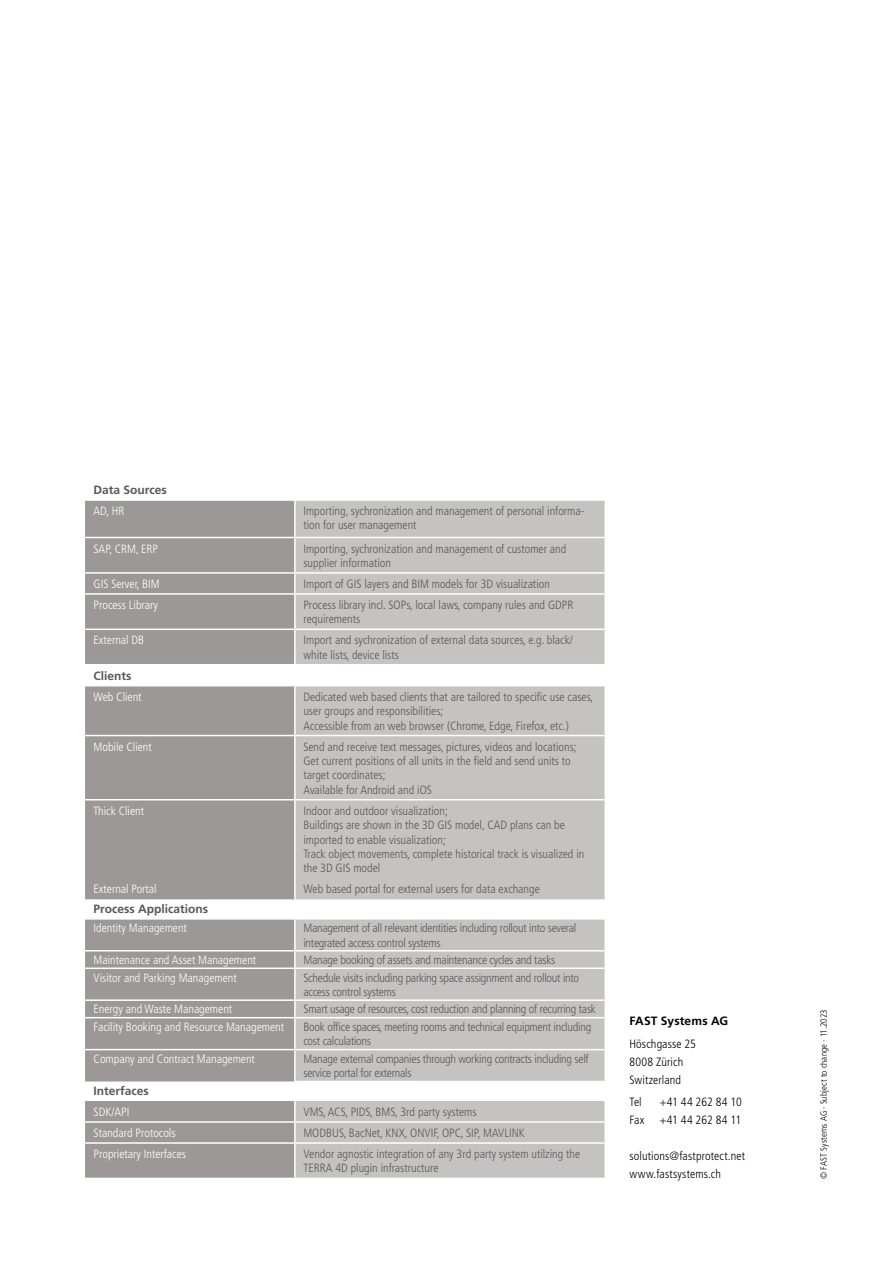
<style>
.page{position:relative;width:893px;height:1263px;background:#fff}
.page>*{position:absolute;margin:0;border:0;box-sizing:border-box;transform-origin:0 0}
.t1{font:300 condensed 12px/14.4px "Frutiger LT Std";color:#58585a}
.t2{font:300 condensed 12px/14.4px "Frutiger LT Std";letter-spacing:-.02em;color:#58585a}
.t3{font:300 condensed 12px "Frutiger LT Std";color:#fff}
.t4{font:300 condensed 12px/18px "Frutiger LT Std";letter-spacing:.01em;color:#000}
.t5{font:700 12px "Frutiger LT Std";color:#58585a}
.t6{font:700 12px "Frutiger LT Std";letter-spacing:.01em;color:#000}
.t7{font:300 condensed 9px "Frutiger LT Std";letter-spacing:.02em;color:#000}
</style>
<div class="page">
<svg style="left:85px;top:501px;width:210px;height:677px;background:#a8a4a3"></svg>
<svg style="left:296px;top:501px;width:309px;height:677px;background:#cdcbcb"></svg>
<svg style="left:295px;top:686px;width:310px;height:395px;background:#c8c5c5"></svg>
<hr style="left:85px;top:537px;width:210px;height:1px;background:#fff">
<hr style="left:85px;top:572px;width:210px;height:2px;background:#fff">
<hr style="left:85px;top:593px;width:210px;height:2px;background:#fff">
<hr style="left:85px;top:628px;width:210px;height:2px;background:#fff">
<hr style="left:85px;top:664px;width:210px;height:1px;background:#fff">
<hr style="left:85px;top:685px;width:210px;height:1px;background:#fff">
<hr style="left:85px;top:735px;width:210px;height:1px;background:#fff">
<hr style="left:85px;top:799px;width:210px;height:1px;background:#fff">
<hr style="left:295px;top:537px;width:310px;height:1px;background:#fff">
<hr style="left:295px;top:572px;width:310px;height:2px;background:#fff">
<hr style="left:295px;top:593px;width:310px;height:2px;background:#fff">
<hr style="left:295px;top:628px;width:310px;height:2px;background:#fff">
<hr style="left:295px;top:664px;width:310px;height:1px;background:#fff">
<hr style="left:295px;top:799px;width:310px;height:1px;background:#fff">
<hr style="left:294px;top:501px;width:2px;height:36px;background:#fff">
<hr style="left:294px;top:538px;width:2px;height:34px;background:#fff">
<svg style="left:294px;top:574px;width:2px;height:19px"></svg>
<hr style="left:294px;top:595px;width:2px;height:33px;background:#fff">
<hr style="left:294px;top:630px;width:2px;height:34px;background:#fff">
<hr style="left:294px;top:665px;width:2px;height:20px;background:#fff">
<hr style="left:294px;top:736px;width:2px;height:63px;background:#fff">
<hr style="left:294px;top:800px;width:2px;height:78px;background:#fff">
<hr style="left:294px;top:878px;width:2px;height:21px;background:#fff">
<hr style="left:85px;top:1121px;width:210px;height:2px;background:#fff">
<hr style="left:85px;top:1142px;width:210px;height:2px;background:#fff">
<hr style="left:295px;top:1121px;width:310px;height:2px;background:#fff">
<hr style="left:295px;top:1142px;width:310px;height:2px;background:#fff">
<hr style="left:294px;top:1101px;width:2px;height:20px;background:#fff">
<svg style="left:294px;top:1123px;width:2px;height:19px"></svg>
<hr style="left:294px;top:1144px;width:2px;height:34px;background:#fff">
<hr style="left:294px;top:686px;width:2px;height:49px;background:#fff">
<hr style="left:295px;top:685px;width:310px;height:1px;background:#fff">
<hr style="left:295px;top:735px;width:310px;height:1px;background:#fff">
<hr style="left:295px;top:918px;width:310px;height:1px;background:#fff">
<hr style="left:295px;top:950px;width:310px;height:1px;background:#fff">
<hr style="left:295px;top:967px;width:310px;height:2px;background:#fff">
<hr style="left:295px;top:999px;width:310px;height:2px;background:#fff">
<hr style="left:295px;top:1017px;width:310px;height:1px;background:#fff">
<hr style="left:295px;top:1049px;width:310px;height:1px;background:#fff">
<hr style="left:294px;top:1081px;width:311px;height:1px;background:#fff">
<hr style="left:85px;top:918px;width:210px;height:1px;background:#fff">
<div style="left:85px;top:919px;width:211px;height:162px;background:#9c9897"></div>
<hr style="left:85px;top:1017px;width:210px;height:1px;background:#fff">
<hr style="left:294px;top:1018px;width:2px;height:31px;background:#fff">
<hr style="left:85px;top:1049px;width:210px;height:1px;background:#fff">
<hr style="left:294px;top:1050px;width:2px;height:31px;background:#fff">
<p class="t5" style="left:94px;top:483px;width:75px">Data Sources</p>
<p class="t3" style="left:94px;top:504px;width:32px">AD, HR</p>
<p class="t1" style="left:303px;top:504px;width:282px">Importing, sychronization and management of personal informa&shy;tion for user management</p>
<p class="t3" style="left:94px;top:541px;width:66px">SAP, CRM, ERP</p>
<p class="t1" style="left:303px;top:541px;width:264px">Importing, sychronization and management of customer and supplier information</p>
<p class="t3" style="left:94px;top:577px;width:68px">GIS Server, BIM</p>
<p class="t1" style="left:303px;top:577px;width:248px">Import of GIS layers and BIM models for 3D visualization</p>
<p class="t3" style="left:94px;top:598px;width:66px">Process Library</p>
<p class="t1" style="left:303px;top:598px;width:271px">Process library incl. SOPs, local laws, company rules and GDPR requirements</p>
<p class="t3" style="left:94px;top:633px;width:52px">External DB</p>
<p class="t1" style="left:303px;top:633px;width:271px">Import and sychronization of external data sources, e.g. black/ white lists, device lists</p>
<p class="t5" style="left:94px;top:668px;width:40px">Clients</p>
<p class="t3" style="left:94px;top:690px;width:50px">Web Client</p>
<p class="t1" style="left:303px;top:689px;width:291px">Dedicated web based clients that are tailored to specific use cases, user groups and responsibilities;<br>Accessible from an web browser (Chrome, Edge, Firefox, etc.)</p>
<p class="t3" style="left:94px;top:739px;width:60px">Mobile Client</p>
<p class="t1" style="left:303px;top:739px;width:275px">Send and receive text messages, pictures, videos and locations; Get current positions of all units in the field and send units to target coordinates;<br>Available for Android and iOS</p>
<p class="t3" style="left:94px;top:804px;width:52px">Thick Client</p>
<p class="t1" style="left:303px;top:803px;width:282px">Indoor and outdoor visualization;<br>Buildings are shown in the 3D GIS model, CAD plans can be imported to enable visualization;<br>Track object movements, complete historical track is visualized in the 3D GIS model</p>
<p class="t3" style="left:94px;top:882px;width:65px">External Portal</p>
<p class="t1" style="left:303px;top:882px;width:238px">Web based portal for external users for data exchange</p>
<p class="t5" style="left:94px;top:901px;width:116px">Process Applications</p>
<p class="t3" style="left:94px;top:921px;width:95px">Identity Management</p>
<p class="t2" style="left:303px;top:921px;width:274px">Management of all relevant identities including rollout into several integrated access control systems</p>
<p class="t3" style="left:94px;top:953px;width:164px">Maintenance and Asset Management</p>
<p class="t2" style="left:303px;top:953px;width:254px">Manage booking of assets and maintenance cycles and tasks</p>
<p class="t3" style="left:94px;top:970px;width:145px">Visitor and Parking Management</p>
<p class="t2" style="left:303px;top:970px;width:277px">Schedule visits including parking space assignment and rollout into access control systems</p>
<p class="t3" style="left:94px;top:1002px;width:140px">Energy and Waste Management</p>
<p class="t2" style="left:303px;top:1002px;width:294px">Smart usage of resources, cost reduction and planning of recurring task</p>
<p class="t3" style="left:94px;top:1020px;width:192px">Facility Booking and Resource Management</p>
<p class="t2" style="left:303px;top:1020px;width:289px">Book office spaces, meeting rooms and technical equipment including cost calculations</p>
<p class="t3" style="left:94px;top:1052px;width:163px">Company and Contract Management</p>
<p class="t2" style="left:303px;top:1052px;width:287px">Manage external companies through working contracts including self service portal for externals</p>
<p class="t5" style="left:94px;top:1083px;width:57px">Interfaces</p>
<p class="t3" style="left:94px;top:1105px;width:37px">SDK/API</p>
<p class="t1" style="left:303px;top:1105px;width:175px">VMS, ACS, PIDS, BMS, 3rd party systems</p>
<p class="t3" style="left:94px;top:1126px;width:84px">Standard Protocols</p>
<p class="t1" style="left:303px;top:1126px;width:223px">MODBUS, BacNet, KNX, ONVIF, OPC, SIP, MAVLINK</p>
<p class="t3" style="left:94px;top:1147px;width:94px">Proprietary Interfaces</p>
<p class="t1" style="left:303px;top:1147px;width:278px">Vendor agnostic integration of any 3rd party system utilzing the<br>TERRA 4D plugin infrastructure</p>
<p class="t6" style="left:629px;top:1014px;width:100px">FAST Systems AG</p>
<p class="t4" style="left:629px;top:1035px;width:68px">Höschgasse 25<br>8008 Zürich<br>Switzerland</p>
<p class="t4" style="left:629px;top:1093px;width:14px">Tel</p>
<p class="t4" style="left:629px;top:1093px;width:114px;text-align:right">+41 44 262 84 10<br>Fax +41 44 262 84 11</p>
<p class="t4" style="left:629px;top:1147px;width:117px">solutions@fastprotect.net www.fastsystems.ch</p>
<p class="t7" style="left:819px;top:1179px;width:171px;rotate:-90deg">© Fast Systems AG · Subject to change · 11.2023</p>
</div>
